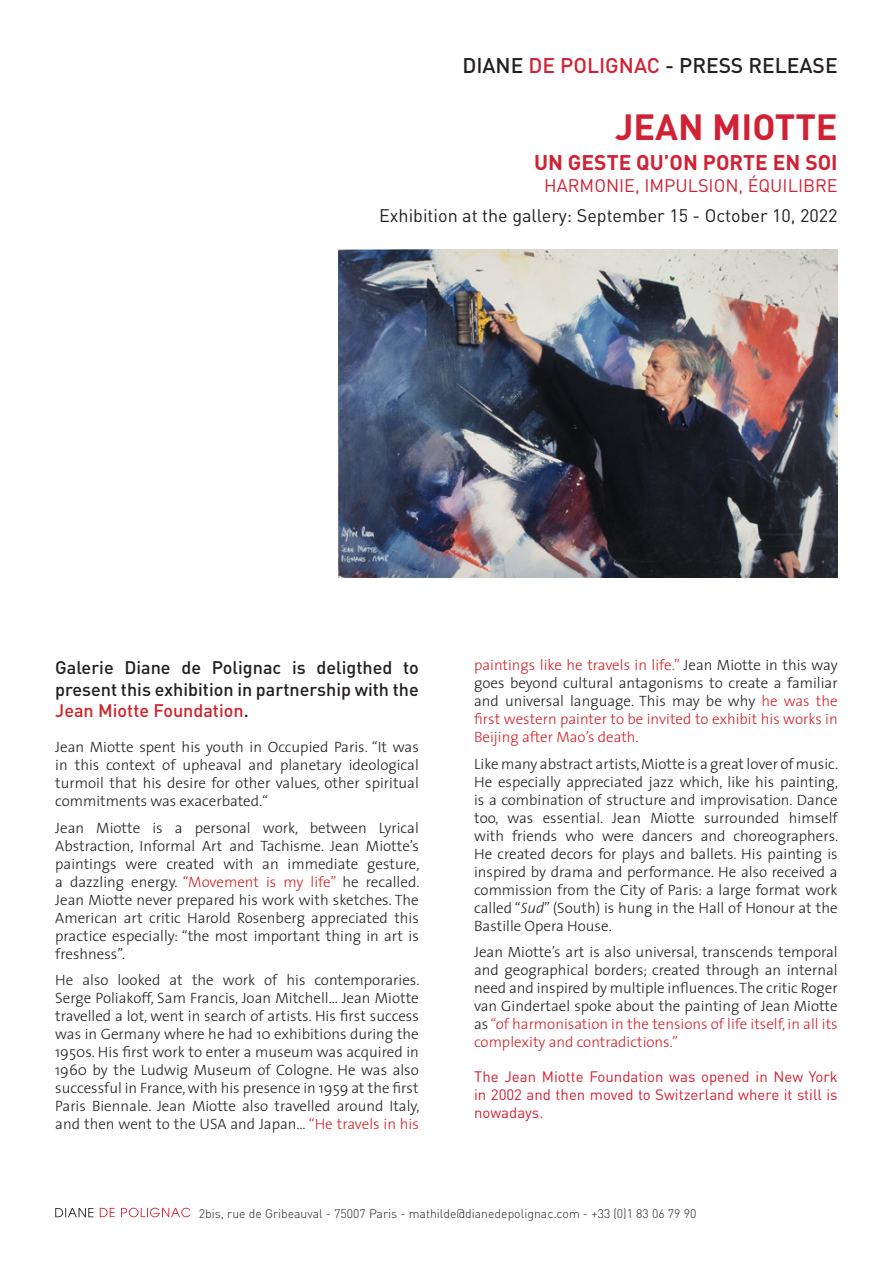
<style>
.page{position:relative;width:893px;height:1263px;background:#fff}
.page>*{position:absolute;margin:0;border:0;box-sizing:border-box;transform-origin:0 0}
.Style_de_paragraphe{font:700 36px "DIN";color:#d12235}
.t1{font:500 21px "DIN";color:#231f20}
.Style_de_paragraphe-2{font:700 21px "DIN";color:#d12235}
.t2{font:500 18px/21.6px "DIN";color:#231f20;text-align:justify}
.Style_de_paragraphe-3{font:18px "DIN";color:#231f20}
.Style_de_paragraphe-4{font:18px "DIN";color:#d12235}
.t3{font:300 15px/18px "The Sans";color:#231f20;text-align:justify}
.t4{font:300 15px/18px "The Sans";color:#d1232a;text-align:justify}
.t5{font:15px/18px "DIN";color:#d12235;text-align:justify}
.t6{font:300 12.3px "DIN";color:#231f20}
.s1{color:#d12235}
.s2{color:#d1232a}
.s3{color:#231f20}
.s4{font-style:italic}
</style>
<div class="page">
<svg style="left:100px;top:1208px;width:90px;height:9px"></svg>
<svg style="left:55px;top:1208px;width:38px;height:9px"></svg>
<img style="left:338px;top:249px;width:500px;height:329px">
<p class="t1" style="left:462px;top:52px;width:377px">DIANE <span class="s1">DE POLIGNAC</span> - PRESS RELEASE</p>
<p class="Style_de_paragraphe" style="left:615px;top:104px;width:224px">JEAN MIOTTE</p>
<p class="Style_de_paragraphe-2" style="left:534px;top:149px;width:305px">UN GESTE QU’ON PORTE EN SOI</p>
<p class="Style_de_paragraphe-4" style="left:544px;top:174px;width:295px">HARMONIE, IMPULSION, ÉQUILIBRE</p>
<p class="Style_de_paragraphe-3" style="left:379px;top:204px;width:460px">Exhibition at the gallery: September 15 - October 10, 2022</p>
<p class="t2" style="left:55px;top:656px;width:365px">Galerie Diane de Polignac is deligthed to present this exhibition in partnership with the <span class="s2">Jean Miotte Foundation</span>.</p>
<p class="t3" style="left:55px;top:738px;width:365px">Jean Miotte spent his youth in Occupied Paris. “It was in this context of upheaval and planetary ideological turmoil that his desire for other values, other spiritual commitments was exacerbated.“</p>
<p class="t3" style="left:55px;top:818px;width:366px">Jean Miotte is a personal work, between Lyrical Abstraction, Informal Art and Tachisme. Jean Miotte’s paintings were created with an immediate gesture, a dazzling energy. <span class="s2">“Movement is my life”</span> he recalled.<br>Jean Miotte never prepared his work with sketches. The American art critic Harold Rosenberg appreciated this practice especially: “the most important thing in art is freshness”.</p>
<p class="t3" style="left:55px;top:971px;width:366px">He also looked at the work of his contemporaries.<br>Serge Poliakoff, Sam Francis, Joan Mitchell... Jean Miotte travelled a lot, went in search of artists. His first success was in Germany where he had 10 exhibitions during the 1950s. His first work to enter a museum was acquired in 1960 by the Ludwig Museum of Cologne. He was also successful in France, with his presence in 1959 at the first Paris Biennale. Jean Miotte also travelled around Italy, and then went to the USA and Japan… <span class="s2">“He travels in his</span></p>
<p class="t4" style="left:474px;top:656px;width:365px">paintings like he travels in life.” <span class="s3">Jean Miotte in this way goes beyond cultural antagonisms to create a familiar and universal language. This may be why</span> he was the first western painter to be invited to exhibit his works in Beijing after Mao’s death.</p>
<p class="t3" style="left:474px;top:754px;width:366px">Like many abstract artists, Miotte is a great lover of music.<br>He especially appreciated jazz which, like his painting, is a combination of structure and improvisation. Dance too, was essential. Jean Miotte surrounded himself with friends who were dancers and choreographers.<br>He created decors for plays and ballets. His painting is inspired by drama and performance. He also received a commission from the City of Paris: a large format work called “<span class="s4">Sud</span>” (South) is hung in the Hall of Honour at the Bastille Opera House.</p>
<p class="t3" style="left:474px;top:943px;width:365px">Jean Miotte’s art is also universal, transcends temporal and geographical borders; created through an internal need and inspired by multiple influences. The critic Roger van Gindertael spoke about the painting of Jean Miotte as <span class="s2">“of harmonisation in the tensions of life itself, in all its complexity and contradictions.”</span></p>
<p class="t5" style="left:474px;top:1067px;width:365px">The Jean Miotte Foundation was opened in New York in 2002 and then moved to Switzerland where it still is nowadays.</p>
<p class="t6" style="left:199px;top:1205px;width:499px">2bis, rue de Gribeauval - 75007 Paris - mathilde@dianedepolignac.com - +33 (0)1 83 06 79 90</p>
</div>
